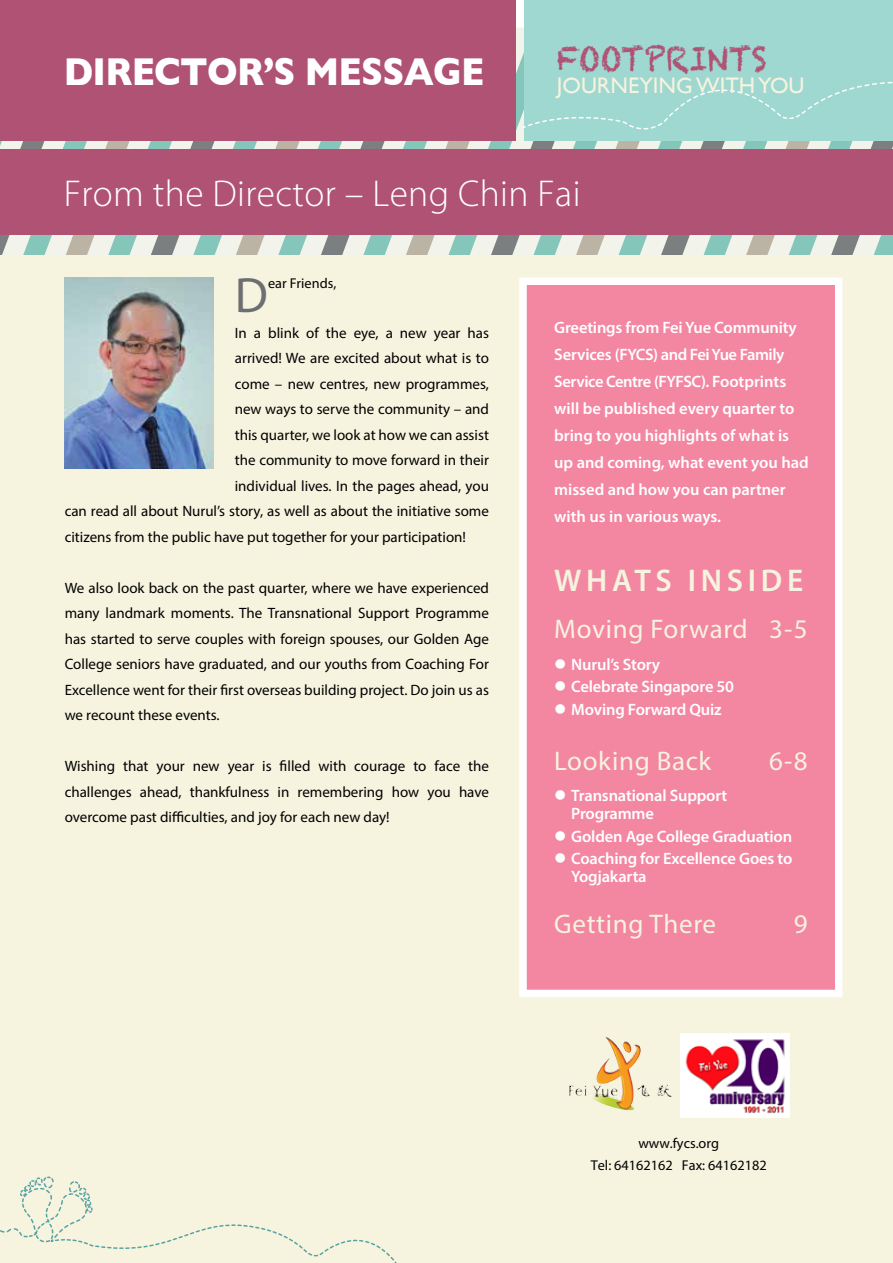
<style>
.page{position:relative;width:893px;height:1263px;background:#fff}
.page>*{position:absolute;margin:0;border:0;box-sizing:border-box;transform-origin:0 0}
.t1{font:49.8px "Myriad Pro";color:#6d6e71}
.t2{font:700 39.6px "Gill Sans";letter-spacing:-.02em;color:#fff;scale:.91 1}
.t3{font:300 37.5px "Myriad Pro";letter-spacing:.01em;color:#fff}
.t4{font:33px "Chalkduster";color:#af5274;scale:.91 1}
.t5{font:600 31.5px "Myriad Pro";letter-spacing:.15em;color:#f6f3df}
.t6{font:27px "Myriad Pro";letter-spacing:.025em;color:#f6f3df}
.t7{font:22.5px "Gill Sans";color:#f6f3df}
.t8{font:600 16.5px/27px "Myriad Pro";letter-spacing:-.01em;color:#fff}
.t9{font:15px/25.5px "Myriad Pro";color:#000;text-align:justify}
.t10{font:14.25px/21.8px "Myriad Pro";color:#000;text-align:center}
</style>
<div class="page">
<svg style="left:155px;top:141px;width:170px;height:115px;background:#c2cec6"></svg>
<svg style="left:325px;top:141px;width:170px;height:115px;background:#c2cec6"></svg>
<svg style="left:495px;top:28px;width:314px;height:228px;background:#c0cdc5"></svg>
<svg style="left:665px;top:234px;width:228px;height:22px;background:#bdc8c1"></svg>
<div style="left:0;top:256px;width:893px;height:1007px;background:#f6f3df"></div>
<img style="left:65px;top:277px;width:149px;height:192px">
<div style="left:519px;top:277px;width:323px;height:720px;background:#f386a1;border:8px solid #fff"></div>
<div style="left:0;top:149px;width:893px;height:85px;background:#af5274"></div>
<svg style="left:0;top:1176px;width:397px;height:87px"></svg>
<img style="left:589px;top:1037px;width:83px;height:74px">
<img style="left:680px;top:1033px;width:109px;height:85px">
<div style="left:524px;top:0;width:369px;height:141px;background:#9fd8d0"></div>
<div style="left:0;top:0;width:515px;height:141px;background:#af5274"></div>
<svg style="left:521px;top:52px;width:372px;height:81px"></svg>
<h2 class="t2" style="left:64px;top:40px;width:464px">DIRECTOR’S MESSAGE</h2>
<h3 class="t4" style="left:557px;top:40px;width:232px">FOOTPRINTS</h3>
<h3 class="t7" style="left:557px;top:72px;width:249px">JOURNEYING WITH YOU</h3>
<h3 class="t3" style="left:64px;top:171px;width:518px">From the Director – Leng Chin Fai</h3>
<h1 class="t1" style="left:235px;top:265px;width:35px">D</h1>
<p class="t10" style="left:268px;top:272px;width:70px">ear Friends,</p>
<p class="t9" style="left:235px;top:320px;width:256px">In a blink of the eye, a new year has</p>
<p class="t9" style="left:235px;top:345px;width:256px">arrived! We are excited about what is to</p>
<p class="t9" style="left:235px;top:371px;width:256px">come – new centres, new programmes,</p>
<p class="t9" style="left:235px;top:396px;width:256px">new ways to serve the community – and</p>
<p class="t9" style="left:235px;top:422px;width:256px">this quarter, we look at how we can assist</p>
<p class="t9" style="left:235px;top:447px;width:256px">the community to move forward in their</p>
<p class="t9" style="left:235px;top:473px;width:256px">individual lives. In the pages ahead, you</p>
<p class="t9" style="left:65px;top:498px;width:426px">can read all about Nurul’s story, as well as about the initiative some</p>
<p class="t9" style="left:65px;top:524px;width:403px">citizens from the public have put together for your participation!</p>
<p class="t9" style="left:65px;top:575px;width:426px">We also look back on the past quarter, where we have experienced many landmark moments. The Transnational Support Programme has started to serve couples with foreign spouses, our Golden Age College seniors have graduated, and our youths from Coaching For Excellence went for their first overseas building project. Do join us as we recount these events.</p>
<p class="t9" style="left:65px;top:753px;width:426px">Wishing that your new year is filled with courage to face the challenges ahead, thankfulness in remembering how you have overcome past difficulties, and joy for each new day!</p>
<p class="t8" style="left:554px;top:314px;width:256px">Greetings from Fei Yue Community<br>Services (FYCS) and Fei Yue Family<br>Service Centre (FYFSC). Footprints will be published every quarter to bring to you highlights of what is up and coming, what event you had missed and how you can partner with us in various ways.</p>
<h3 class="t5" style="left:554px;top:561px;width:251px">WHATS INSIDE</h3>
<h3 class="t6" style="left:554px;top:612px;width:255px">Moving Forward 3-5</h3>
<p class="t8" style="left:554px;top:651px;width:107px">● Nurul’s Story</p>
<p class="t8" style="left:554px;top:673px;width:181px">● Celebrate Singapore 50</p>
<p class="t8" style="left:554px;top:695px;width:169px">● Moving Forward Quiz</p>
<h3 class="t6" style="left:554px;top:745px;width:159px">Looking Back</h3>
<h3 class="t6" style="left:769px;top:745px;width:40px">6-8</h3>
<p class="t8" style="left:571px;top:786px;width:158px;line-height:18px;text-indent:-17px">● Transnational Support<br>Programme</p>
<p class="t8" style="left:554px;top:822px;width:239px">● Golden Age College Graduation</p>
<p class="t8" style="left:571px;top:849px;width:223px;line-height:18px;text-indent:-17px">● Coaching for Excellence Goes to<br>Yogjakarta</p>
<h3 class="t6" style="left:554px;top:907px;width:163px">Getting There</h3>
<h3 class="t6" style="left:794px;top:907px;width:15px">9</h3>
<p class="t10" style="left:591px;top:1132px;width:177px">www.fycs.org<br>Tel: 64162162 Fax: 64162182</p>
</div>
